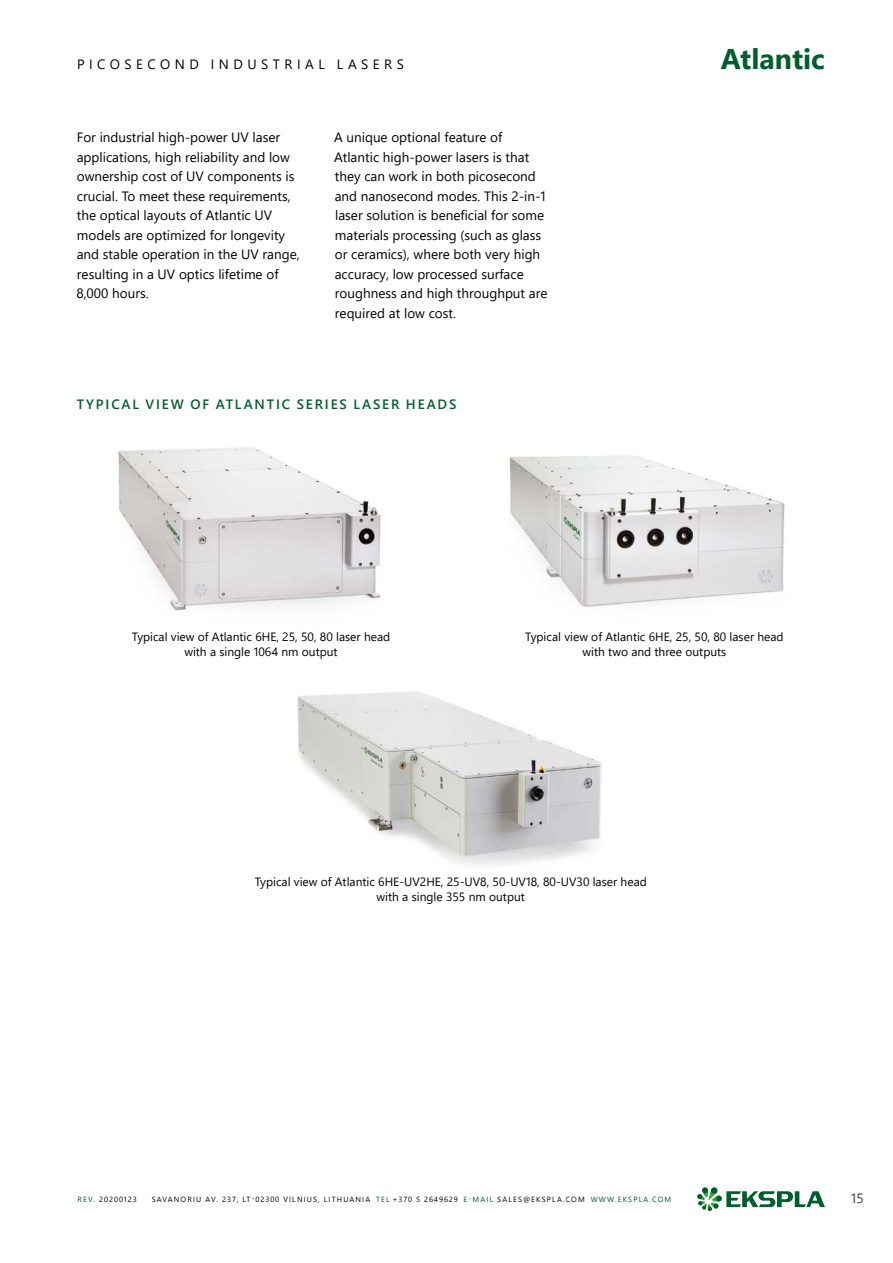
<style>
.page{position:relative;width:893px;height:1263px;background:#fff}
.page>*{position:absolute;margin:0;border:0;box-sizing:border-box;transform-origin:0 0}
.t1{font:700 28.5px "Segoe UI";color:#005e2c}
.t2{font:13.5px/19.5px "Segoe UI";color:#000}
.t3{font:600 13.5px "Segoe UI";letter-spacing:.135em;color:#005e2c}
.t4{font:13.5px "Segoe UI";letter-spacing:.335em;color:#000}
.t5{font:13.5px "Segoe UI";color:#3b3b3a}
.t6{font:12px/15px "Segoe UI";color:#000;text-align:center}
.t7{font:7.5px "Segoe UI";letter-spacing:.155em;color:#000}
.t8{font:7.5px "Segoe UI";letter-spacing:.12em;color:#000}
.s1{color:#005e2c}
</style>
<div class="page">
<svg style="left:697px;top:1187px;width:128px;height:24px"></svg>
<img style="left:297px;top:691px;width:305px;height:174px">
<img style="left:118px;top:447px;width:263px;height:164px">
<img style="left:509px;top:455px;width:276px;height:152px">
<p class="t4" style="left:77px;top:51px;width:328px">PICOSECOND INDUSTRIAL LASERS</p>
<h1 class="t1" style="left:721px;top:32px;width:106px">Atlantic</h1>
<p class="t2" style="left:76px;top:126px;width:225px">For industrial high-power UV laser applications, high reliability and low ownership cost of UV components is crucial. To meet these requirements, the optical layouts of Atlantic UV models are optimized for longevity and stable operation in the UV range, resulting in a UV optics lifetime of 8,000 hours.</p>
<p class="t2" style="left:334px;top:126px;width:215px">A unique optional feature of<br>Atlantic high-power lasers is that they can work in both picosecond and nanosecond modes. This 2-in-1 laser solution is beneficial for some materials processing (such as glass or ceramics), where both very high accuracy, low processed surface roughness and high throughput are required at low cost.</p>
<p class="t3" style="left:77px;top:392px;width:381px">TYPICAL VIEW OF ATLANTIC SERIES LASER HEADS</p>
<p class="t6" style="left:132px;top:628px;width:260px">Typical view of Atlantic 6HE, 25, 50, 80 laser head with a single 1064 nm output</p>
<p class="t6" style="left:525px;top:628px;width:260px">Typical view of Atlantic 6HE, 25, 50, 80 laser head with two and three outputs</p>
<p class="t6" style="left:255px;top:873px;width:394px">Typical view of Atlantic 6HE-UV2HE, 25-UV8, 50-UV18, 80-UV30 laser head with a single 355 nm output</p>
<p class="t8" style="left:77px;top:1192px;width:61px"><span class="s1">REV.</span> 20200123</p>
<p class="t7" style="left:152px;top:1192px;width:521px">SAVANORIU AV. 237, LT-02300 VILNIUS, LITHUANIA <span class="s1">TEL</span> +370 5 2649629 <span class="s1">E-MAIL</span> SALES@EKSPLA.COM <span class="s1">WWW.EKSPLA.COM</span></p>
<p class="t5" style="left:851px;top:1185px;width:14px">15</p>
</div>
